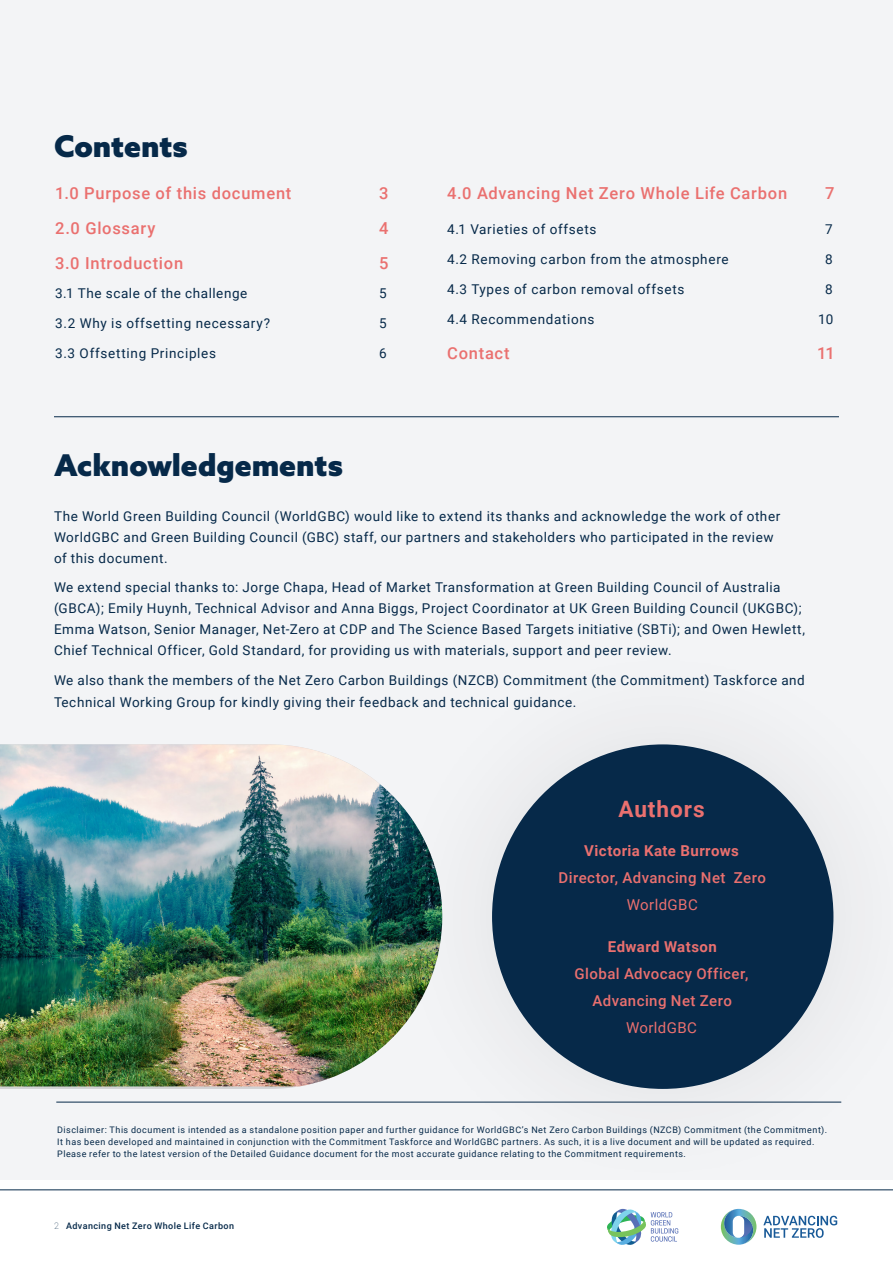
<style>
.page{position:relative;width:893px;height:1263px;background:#fff}
.page>*{position:absolute;margin:0;border:0;box-sizing:border-box;transform-origin:0 0}
.t1{font:900 30px "Azo Sans";color:#062949}
.Sub_head{font:700 22.65px "Roboto";letter-spacing:.04em;color:#ea706f}
.t2{font:500 16.5px "Roboto";letter-spacing:.045em;color:#ea706f}
.t3{font:500 15px/27px "Roboto";letter-spacing:.03em;color:#ea706f;text-align:center}
.Body_Copy{font:13.5px/21px "Roboto";letter-spacing:.04em;color:#062949}
.Body_Small{font:9px/12px "Roboto";letter-spacing:.055em;color:#062949}
.t4{font:500 9px "Roboto";letter-spacing:.045em;color:#062949}
.s1{font-weight:700}
.s2{font-weight:400}
.s3{font-weight:100}
</style>
<div class="page">
<div style="left:0;top:0;width:893px;height:1179px;background:#f3f4f6"></div>
<hr style="left:0;top:1189px;width:893px;height:1px;background:#062949">
<svg style="left:763px;top:1216px;width:74px;height:22px"></svg>
<svg style="left:721px;top:1209px;width:35px;height:36px"></svg>
<svg style="left:607px;top:1209px;width:71px;height:36px"></svg>
<div style="left:377px;top:629px;width:516px;height:576px;background:#231f20;opacity:.1"></div>
<div style="left:492px;top:744px;width:341px;height:345px;background:#062949;border-radius:50%"></div>
<img style="left:0;top:744px;width:442px;height:342px">
<hr style="left:54px;top:416px;width:785px;height:1px;background:#062949">
<hr style="left:56px;top:1102px;width:785px;height:1px;background:#062949">
<p class="t1" style="left:54px;top:126px;width:135px">Contents</p>
<p class="t2" style="left:55px;top:182px;width:238px">1.0 Purpose of this document</p>
<p class="t2" style="left:379px;top:182px;width:11px">3</p>
<p class="t2" style="left:55px;top:217px;width:102px">2.0 Glossary</p>
<p class="t2" style="left:379px;top:217px;width:11px">4</p>
<p class="t2" style="left:55px;top:251px;width:129px">3.0 Introduction</p>
<p class="t2" style="left:379px;top:251px;width:11px">5</p>
<p class="Body_Copy" style="left:55px;top:282px;width:194px">3.1 The scale of the challenge</p>
<p class="Body_Copy" style="left:379px;top:282px;width:9px">5</p>
<p class="Body_Copy" style="left:55px;top:312px;width:216px">3.2 Why is offsetting necessary?</p>
<p class="Body_Copy" style="left:379px;top:312px;width:9px">5</p>
<p class="Body_Copy" style="left:55px;top:342px;width:162px">3.3 Offsetting Principles</p>
<p class="Body_Copy" style="left:379px;top:342px;width:9px">6</p>
<p class="t1" style="left:54px;top:445px;width:290px">Acknowledgements</p>
<p class="t2" style="left:447px;top:182px;width:342px">4.0 Advancing Net Zero Whole Life Carbon</p>
<p class="t2" style="left:825px;top:182px;width:11px">7</p>
<p class="Body_Copy" style="left:447px;top:218px;width:151px">4.1 Varieties of offsets</p>
<p class="Body_Copy" style="left:825px;top:218px;width:9px">7</p>
<p class="Body_Copy" style="left:447px;top:248px;width:283px">4.2 Removing carbon from the atmosphere</p>
<p class="Body_Copy" style="left:825px;top:248px;width:9px">8</p>
<p class="Body_Copy" style="left:447px;top:278px;width:239px">4.3 Types of carbon removal offsets</p>
<p class="Body_Copy" style="left:825px;top:278px;width:9px">8</p>
<p class="Body_Copy" style="left:447px;top:308px;width:149px">4.4 Recommendations</p>
<p class="Body_Copy" style="left:818px;top:308px;width:17px">10</p>
<p class="t2" style="left:447px;top:341px;width:64px">Contact</p>
<p class="t2" style="left:817px;top:341px;width:19px">11</p>
<p class="Body_Copy" style="left:54px;top:505px;width:728px">The World Green Building Council (WorldGBC) would like to extend its thanks and acknowledge the work of other<br>WorldGBC and Green Building Council (GBC) staff, our partners and stakeholders who participated in the review of this document.</p>
<p class="Body_Copy" style="left:54px;top:576px;width:753px">We extend special thanks to: Jorge Chapa, Head of Market Transformation at Green Building Council of Australia (GBCA); Emily Huynh, Technical Advisor and Anna Biggs, Project Coordinator at UK Green Building Council (UKGBC); Emma Watson, Senior Manager, Net-Zero at CDP and The Science Based Targets initiative (SBTi); and Owen Hewlett, Chief Technical Officer, Gold Standard, for providing us with materials, support and peer review.</p>
<p class="Body_Copy" style="left:54px;top:668px;width:752px;line-height:22.5px">We also thank the members of the Net Zero Carbon Buildings (NZCB) Commitment (the Commitment) Taskforce and<br>Technical Working Group for kindly giving their feedback and technical guidance.</p>
<p class="Sub_head" style="left:618px;top:793px;width:88px">Authors</p>
<p class="t3" style="left:559px;top:836px;width:209px"><span class="s1">Victoria Kate Burrows<br></span>Director, Advancing Net Zero<br><span class="s2">WorldGBC</span></p>
<p class="t3" style="left:575px;top:933px;width:175px"><span class="s1">Edward Watson<br></span>Global Advocacy Officer,<br>Advancing Net Zero<br><span class="s2">WorldGBC</span></p>
<p class="Body_Small" style="left:57px;top:1123px;width:771px">Disclaimer: This document is intended as a standalone position paper and further guidance for WorldGBC’s Net Zero Carbon Buildings (NZCB) Commitment (the Commitment).<br>It has been developed and maintained in conjunction with the Commitment Taskforce and WorldGBC partners. As such, it is a live document and will be updated as required.<br>Please refer to the latest version of the Detailed Guidance document for the most accurate guidance relating to the Commitment requirements.</p>
<p class="t4" style="left:54px;top:1219px;width:182px"><span class="s3">2</span> Advancing Net Zero Whole Life Carbon</p>
</div>
